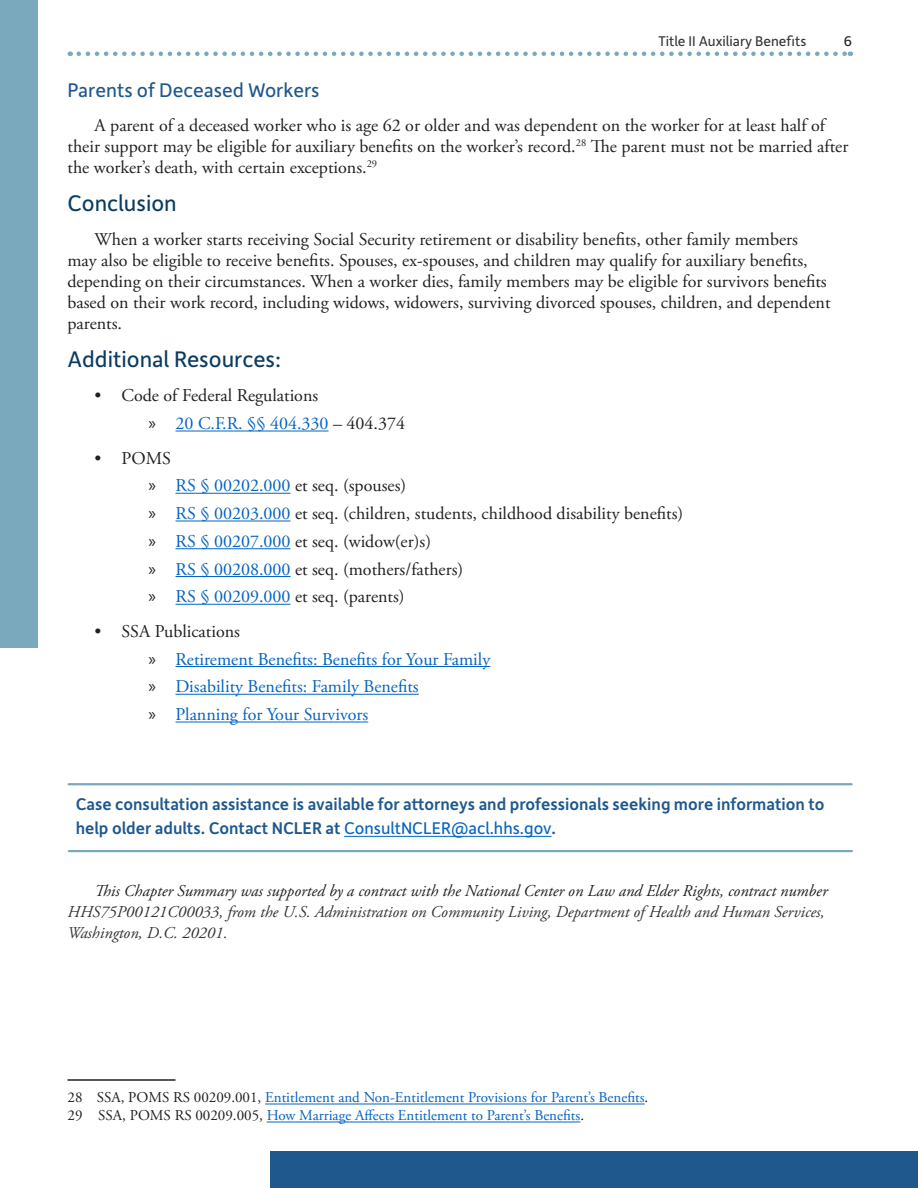
<style>
.page{position:relative;width:918px;height:1188px;background:#fff}
.page>*{position:absolute;margin:0;border:0;box-sizing:border-box;transform-origin:0 0}
.Section_Headers{font:24px "Depot New";color:#0a3c61}
.t1{font:21px "Depot New";color:#1f588d}
.Body_Text{font:18px/21px "Adobe Garamond Pro";color:#231f20}
.Body_Text-2{font:500 18px/24px "Depot New";color:#1f588d}
.t2{font:18px "Adobe Garamond Pro";color:#0563c1}
.Body_Text-3{font:italic 16.5px/21px "Adobe Garamond Pro";color:#333}
.Endnotes{font:15px "Adobe Garamond Pro";color:#0563c1}
.t3{font:15px "Depot New";color:#373834}
.t4{font:15px "Depot New";color:#231f20}
.s1{font-family:"Myriad Pro";color:#231f20}
.s2{color:#231f20}
.s3{font-family:"Myriad Pro"}
.s4{color:#0563c1}
.s5{font-weight:400;color:#0563c1}
</style>
<div class="page">
<svg style="left:79px;top:52px;width:772px;height:4px"></svg>
<div style="left:0;top:0;width:38px;height:648px;background:#7aa8bc"></div>
<div style="left:270px;top:1151px;width:648px;height:37px;background:#1f588d"></div>
<hr style="left:176px;top:431px;width:153px;height:1px;background:#0563c1">
<hr style="left:176px;top:493px;width:115px;height:1px;background:#0563c1">
<hr style="left:176px;top:521px;width:115px;height:1px;background:#0563c1">
<hr style="left:176px;top:548px;width:115px;height:1px;background:#0563c1">
<hr style="left:176px;top:576px;width:115px;height:1px;background:#0563c1">
<hr style="left:176px;top:604px;width:115px;height:1px;background:#0563c1">
<hr style="left:176px;top:666px;width:314px;height:1px;background:#0563c1">
<hr style="left:176px;top:694px;width:243px;height:1px;background:#0563c1">
<hr style="left:176px;top:722px;width:192px;height:1px;background:#0563c1">
<hr style="left:344px;top:836px;width:208px;height:1px;background:#0563c1">
<hr style="left:69px;top:783px;width:783px;height:2px;background:#7aa8bc">
<hr style="left:69px;top:850px;width:783px;height:2px;background:#7aa8bc">
<hr style="left:68px;top:1079px;width:108px;height:2px;background:#231f20">
<hr style="left:265px;top:1104px;width:380px;height:1px;background:#0563c1">
<hr style="left:267px;top:1122px;width:313px;height:1px;background:#0563c1">
<p class="t3" style="left:658px;top:31px;width:150px">Title II Auxiliary Benefits</p>
<p class="t4" style="left:844px;top:31px;width:10px">6</p>
<p class="t1" style="left:68px;top:76px;width:254px">Parents of Deceased Workers</p>
<p class="Body_Text" style="left:68px;top:116px;width:782px;text-indent:27px">A parent of a deceased worker who is age 62 or older and was dependent on the worker for at least half of their support may be eligible for auxiliary benefits on the worker’s record.<sup>28</sup> The parent must not be married after the worker’s death, with certain exceptions.<sup>29</sup></p>
<p class="Section_Headers" style="left:68px;top:187px;width:111px">Conclusion</p>
<p class="Body_Text" style="left:68px;top:230px;width:765px;text-indent:27px">When a worker starts receiving Social Security retirement or disability benefits, other family members may also be eligible to receive benefits. Spouses, ex-spouses, and children may qualify for auxiliary benefits, depending on their circumstances. When a worker dies, family members may be eligible for survivors benefits based on their work record, including widows, widowers, surviving divorced spouses, children, and dependent parents.</p>
<p class="Section_Headers" style="left:68px;top:343px;width:215px">Additional Resources:</p>
<p class="Body_Text" style="left:94px;top:386px;width:225px">• Code of Federal Regulations</p>
<p class="t2" style="left:148px;top:413px;width:258px"><span class="s1">»</span> 20 C.F.R. §§ 404.330 <span class="s2">– 404.374</span></p>
<p class="Body_Text" style="left:94px;top:448px;width:78px">• POMS</p>
<p class="Body_Text" style="left:148px;top:476px;width:259px"><span class="s3">»</span> <span class="s4">RS § 00202.000</span> et seq. (spouses)</p>
<p class="Body_Text" style="left:148px;top:504px;width:536px"><span class="s3">»</span> <span class="s4">RS § 00203.000</span> et seq. (children, students, childhood disability benefits)</p>
<p class="Body_Text" style="left:148px;top:531px;width:284px"><span class="s3">»</span> <span class="s4">RS § 00207.000</span> et seq. (widow(er)s)</p>
<p class="Body_Text" style="left:148px;top:559px;width:316px"><span class="s3">»</span> <span class="s4">RS § 00208.000</span> et seq. (mothers/fathers)</p>
<p class="Body_Text" style="left:148px;top:587px;width:258px"><span class="s3">»</span> <span class="s4">RS § 00209.000</span> et seq. (parents)</p>
<p class="Body_Text" style="left:94px;top:621px;width:147px">• SSA Publications</p>
<p class="t2" style="left:148px;top:648px;width:343px"><span class="s1">»</span> Retirement Benefits: Benefits for Your Family</p>
<p class="t2" style="left:148px;top:676px;width:272px"><span class="s1">»</span> Disability Benefits: Family Benefits</p>
<p class="t2" style="left:148px;top:704px;width:221px"><span class="s1">»</span> Planning for Your Survivors</p>
<p class="Body_Text-2" style="left:76px;top:791px;width:750px">Case consultation assistance is available for attorneys and professionals seeking more information to help older adults. Contact NCLER at <span class="s5">ConsultNCLER@acl.hhs.gov</span>.</p>
<p class="Body_Text-3" style="left:68px;top:880px;width:762px;text-indent:27px"><span class="s2">This Chapter Summary was supported by a contract with the National Center on Law and Elder Rights, contract number<br></span>HHS75P00121C00033, from the U.S. Administration on Community Living, Department of Health and Human Services,<br>Washington, D.C. 20201.</p>
<p class="Endnotes" style="left:68px;top:1089px;width:582px"><span class="s2">28 SSA, POMS RS 00209.001,</span> Entitlement and Non-Entitlement Provisions for Parent’s Benefits<span class="s2">.</span></p>
<p class="Endnotes" style="left:68px;top:1107px;width:518px"><span class="s2">29 SSA, POMS RS 00209.005,</span> How Marriage Affects Entitlement to Parent’s Benefits<span class="s2">.</span></p>
</div>
